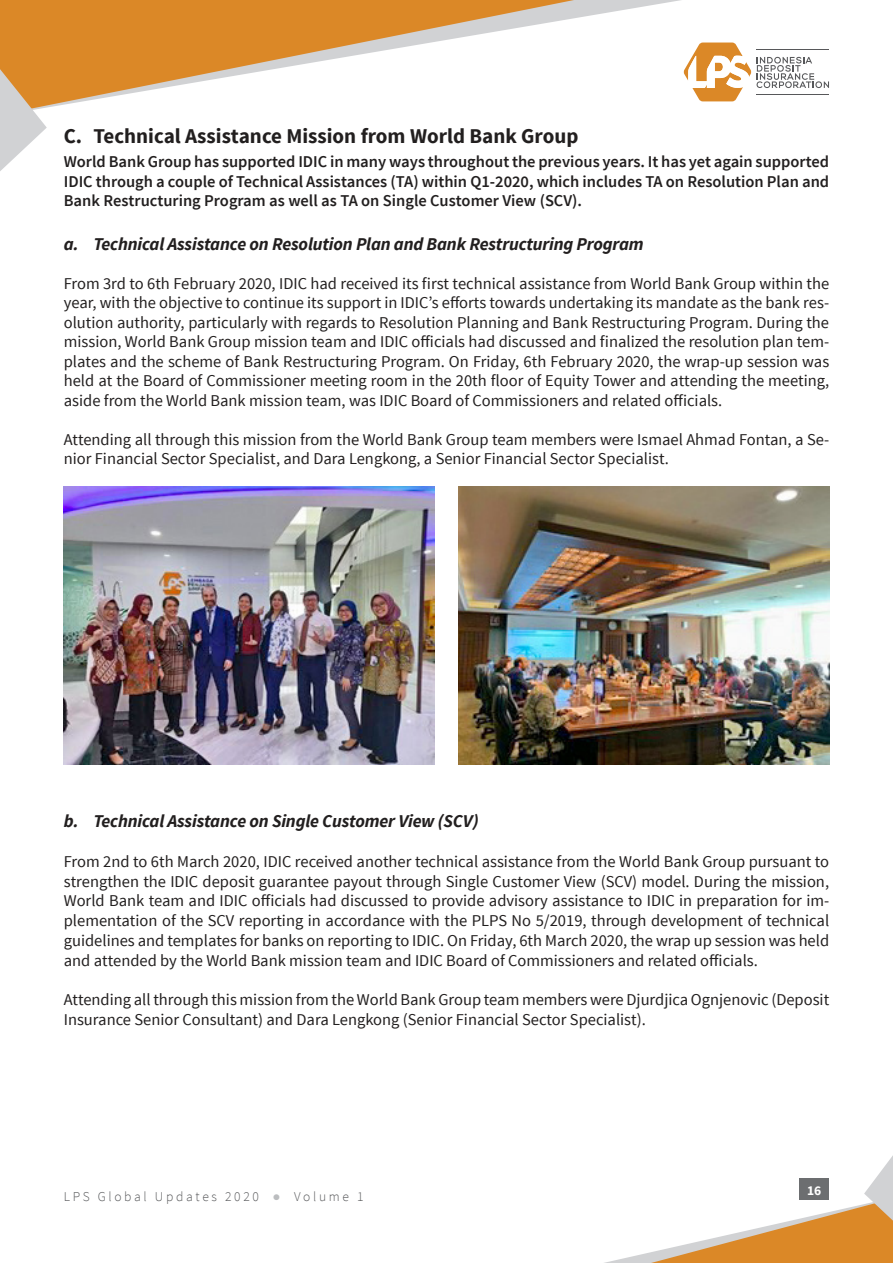
<style>
.page{position:relative;width:893px;height:1263px;background:#fff}
.page>*{position:absolute;margin:0;border:0;box-sizing:border-box;transform-origin:0 0}
.t1{font:700 21px "Source Sans Pro";color:#221f1f}
.t2{font:italic 700 18px "Source Sans Pro";letter-spacing:-.01em;color:#221f1f}
.t3{font:16.5px/19.5px "Source Sans Pro";color:#221f1f;text-align:justify}
.t4{font:600 16.5px/19.5px "Source Sans Pro";color:#221f1f;text-align:justify}
.t5{font:300 13.5px "Source Sans Pro";letter-spacing:.2em;color:#57585a}
.t6{font:700 13.5px "Source Sans Pro";color:#fff}
.s1{font-family:"Arial";font-weight:400;color:#bbbdbf}
</style>
<div class="page">
<svg style="left:684px;top:43px;width:145px;height:58px"></svg>
<svg style="left:0;top:0;width:680px;height:108px"></svg>
<svg style="left:0;top:43px;width:47px;height:128px"></svg>
<svg style="left:604px;top:1155px;width:289px;height:108px"></svg>
<div style="left:799px;top:1179px;width:30px;height:21px;background:#6c6e70"></div>
<img style="left:64px;top:487px;width:370px;height:277px">
<img style="left:459px;top:487px;width:370px;height:277px">
<p class="t1" style="left:64px;top:128px;width:516px">C. Technical Assistance Mission from World Bank Group</p>
<p class="t4" style="left:64px;top:153px;width:767px">World Bank Group has supported IDIC in many ways throughout the previous years. It has yet again supported IDIC through a couple of Technical Assistances (TA) within Q1-2020, which includes TA on Resolution Plan and Bank Restructuring Program as well as TA on Single Customer View (SCV).</p>
<p class="t2" style="left:64px;top:236px;width:581px">a. Technical Assistance on Resolution Plan and Bank Restructuring Program</p>
<p class="t3" style="left:64px;top:274px;width:767px">From 3rd to 6th February 2020, IDIC had received its first technical assistance from World Bank Group within the year, with the objective to continue its support in IDIC’s efforts towards undertaking its mandate as the bank res&shy;olution authority, particularly with regards to Resolution Planning and Bank Restructuring Program. During the mission, World Bank Group mission team and IDIC officials had discussed and finalized the resolution plan tem&shy;plates and the scheme of Bank Restructuring Program. On Friday, 6th February 2020, the wrap-up session was held at the Board of Commissioner meeting room in the 20th floor of Equity Tower and attending the meeting, aside from the World Bank mission team, was IDIC Board of Commissioners and related officials.</p>
<p class="t3" style="left:64px;top:430px;width:767px">Attending all through this mission from the World Bank Group team members were Ismael Ahmad Fontan, a Se&shy;nior Financial Sector Specialist, and Dara Lengkong, a Senior Financial Sector Specialist.</p>
<p class="t2" style="left:64px;top:814px;width:416px">b. Technical Assistance on Single Customer View (SCV)</p>
<p class="t3" style="left:64px;top:852px;width:767px">From 2nd to 6th March 2020, IDIC received another technical assistance from the World Bank Group pursuant to strengthen the IDIC deposit guarantee payout through Single Customer View (SCV) model. During the mission, World Bank team and IDIC officials had discussed to provide advisory assistance to IDIC in preparation for im&shy;plementation of the SCV reporting in accordance with the PLPS No 5/2019, through development of technical guidelines and templates for banks on reporting to IDIC. On Friday, 6th March 2020, the wrap up session was held and attended by the World Bank mission team and IDIC Board of Commissioners and related officials.</p>
<p class="t3" style="left:64px;top:991px;width:767px">Attending all through this mission from the World Bank Group team members were Djurdjica Ognjenovic (Deposit<br>Insurance Senior Consultant) and Dara Lengkong (Senior Financial Sector Specialist).</p>
<p class="t5" style="left:64px;top:1191px;width:301px">LPS Global Updates 2020 <span class="s1">●</span> Volume 1</p>
<p class="t6" style="left:807px;top:1184px;width:16px">16</p>
</div>
